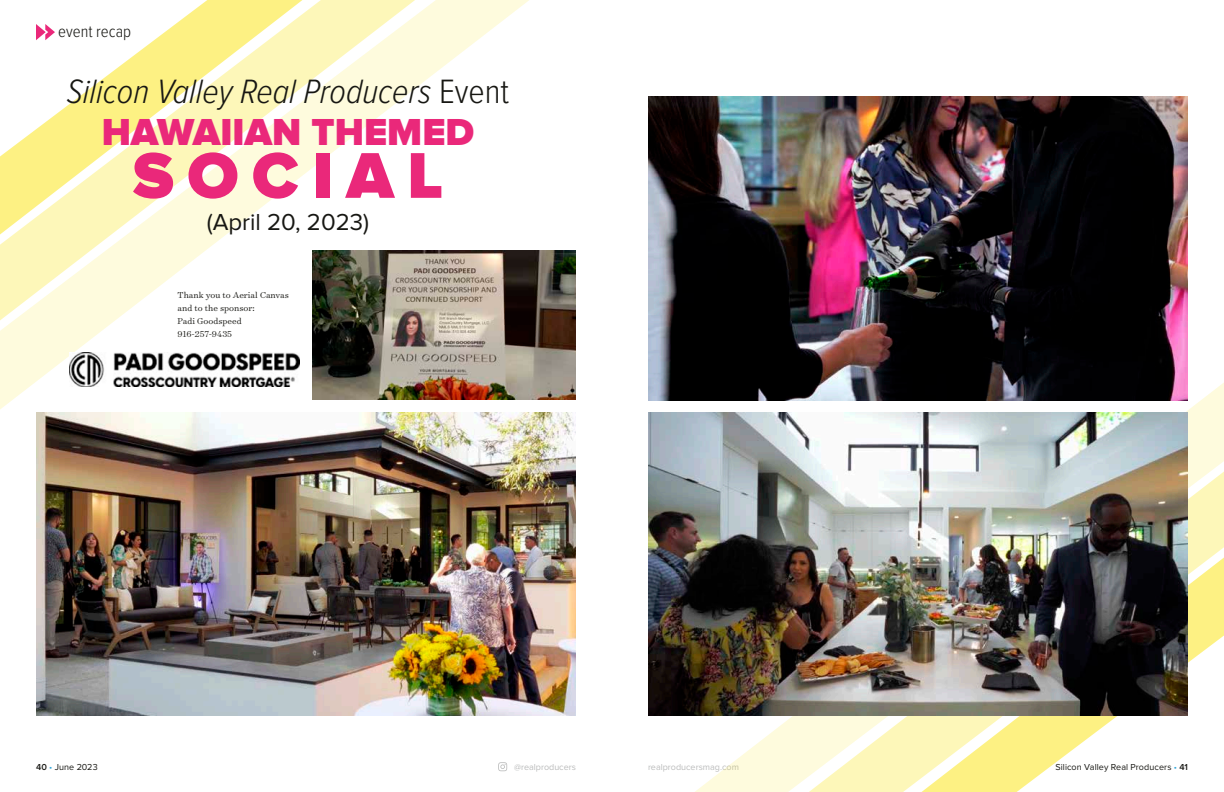
<style>
.page{position:relative;width:1224px;height:792px;background:#fff}
.page>*{position:absolute;margin:0;border:0;box-sizing:border-box;transform-origin:0 0}
.t1{font:900 67px "Proxima Nova";letter-spacing:.2em;color:#ea287a}
.t2{font:900 39px "Proxima Nova";color:#ea287a}
.t3{font:italic 300 35px "Proxima Nova Cond";color:#171713}
.t4{font:24px "Proxima Nova";color:#171713}
.t5{font:300 17px "Proxima Nova Cond";color:#171713}
.t6{font:300 9.8px/13px "Surveyor Text";color:#171713}
.t7{font:9px "Proxima Nova";letter-spacing:.01em;color:#171713}
.t8{font:9px "Proxima Nova";color:#bbbcbc}
.s1{font-style:normal}
.s2{font-weight:600}
.s3{color:#31a5d9}
</style>
<div class="page">
<svg style="left:498px;top:762px;width:9px;height:9px"></svg>
<svg style="left:673px;top:383px;width:551px;height:409px"></svg>
<svg style="left:786px;top:458px;width:438px;height:334px"></svg>
<svg style="left:898px;top:544px;width:326px;height:248px"></svg>
<svg style="left:0;top:0;width:529px;height:409px"></svg>
<svg style="left:0;top:0;width:438px;height:334px"></svg>
<svg style="left:0;top:0;width:326px;height:248px"></svg>
<svg style="left:36px;top:24px;width:19px;height:16px"></svg>
<img style="left:36px;top:412px;width:540px;height:304px">
<img style="left:648px;top:96px;width:540px;height:304px">
<img style="left:312px;top:250px;width:264px;height:150px">
<img style="left:70px;top:353px;width:230px;height:34px">
<img style="left:648px;top:412px;width:540px;height:304px">
<h3 class="t5" style="left:58px;top:24px;width:74px">event recap</h3>
<h3 class="t3" style="left:67px;top:75px;width:444px">Silicon Valley Real Producers <span class="s1">Event</span></h3>
<h2 class="t2" style="left:102px;top:114px;width:374px">HAWAIIAN THEMED</h2>
<h1 class="t1" style="left:133px;top:145px;width:312px">SOCIAL</h1>
<h3 class="t4" style="left:207px;top:208px;width:164px">(April 20, 2023)</h3>
<p class="t6" style="left:178px;top:289px;width:113px">Thank you to Aerial Canvas and to the sponsor:<br>Padi Goodspeed<br>916-257-9435</p>
<p class="t7" style="left:36px;top:762px;width:63px"><span class="s2">40</span> <span class="s3">•</span> June 2023</p>
<p class="t8" style="left:514px;top:762px;width:63px">@realproducers</p>
<p class="t8" style="left:648px;top:762px;width:92px">realproducersmag.com</p>
<p class="t7" style="left:1055px;top:762px;width:134px">Silicon Valley Real Producers <span class="s3">•</span> <span class="s2">41</span></p>
</div>
